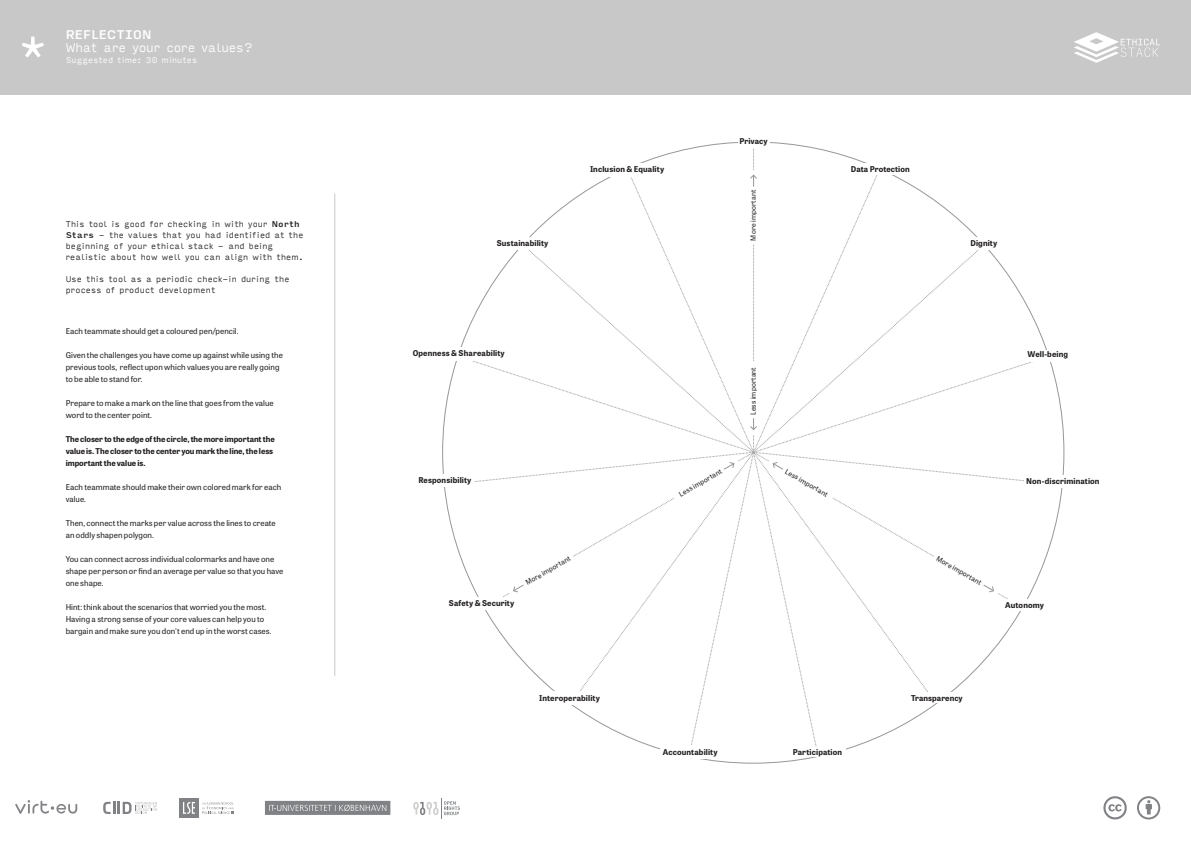
<style>
.page{position:relative;width:1191px;height:842px;background:#fff}
.page>*{position:absolute;margin:0;border:0;box-sizing:border-box;transform-origin:0 0}
.t1{font:300 12px "Input Sans";letter-spacing:-.015em;color:#fff}
.t2{font:500 12px "Input Sans";letter-spacing:-.015em;color:#fff}
.t3{font:8px/12px "Tablet Gothic";letter-spacing:.005em;color:#231f20}
.t4{font:700 8px/12px "Tablet Gothic";letter-spacing:.01em;color:#231f20}
.t5{font:300 8px/11px "Input Sans";letter-spacing:.015em;color:#231f20}
.t6{font:300 8px "Input Sans";letter-spacing:.005em;color:#fff}
.t7{font:7px "Tablet Gothic";letter-spacing:.02em;color:#231f20}
.s1{font-weight:500}
</style>
<div class="page">
<div style="left:0;top:0;width:1191px;height:95px;background:#c9c8c8"></div>
<svg style="left:1074px;top:32px;width:86px;height:31px"></svg>
<svg style="left:22px;top:37px;width:22px;height:21px"></svg>
<svg style="left:1103px;top:796px;width:23px;height:23px"></svg>
<svg style="left:15px;top:800px;width:62px;height:14px"></svg>
<div style="left:179px;top:798px;width:20px;height:19px;background:#808285"></div>
<svg style="left:183px;top:802px;width:12px;height:12px"></svg>
<svg style="left:202px;top:802px;width:31px;height:12px"></svg>
<svg style="left:265px;top:801px;width:125px;height:14px;background:#8d8f92"></svg>
<svg style="left:103px;top:802px;width:54px;height:12px"></svg>
<svg style="left:1137px;top:796px;width:23px;height:23px"></svg>
<svg style="left:445px;top:142px;width:617px;height:608px"></svg>
<hr style="left:334px;top:193px;width:1px;height:483px;background:#c9c8c8">
<svg style="left:413px;top:798px;width:47px;height:21px"></svg>
<h1 class="t2" style="left:66px;top:28px;width:88px">REFLECTION</h1>
<h1 class="t1" style="left:66px;top:41px;width:190px">What are your core values?</h1>
<p class="t6" style="left:66px;top:56px;width:133px">Suggested time: 30 minutes</p>
<p class="t5" style="left:66px;top:219px;width:239px">This tool is good for checking in with your <span class="s1">North Stars</span> - the values that you had identified at the beginning of your ethical stack - and being realistic about how well you can align with them.</p>
<p class="t5" style="left:66px;top:274px;width:225px">Use this tool as a periodic check-in during the process of product development</p>
<p class="t3" style="left:66px;top:325px;width:174px">Each teammate should get a coloured pen/pencil.</p>
<p class="t3" style="left:66px;top:349px;width:219px">Given the challenges you have come up against while using the previous tools, reflect upon which values you are really going to be able to stand for.</p>
<p class="t3" style="left:66px;top:397px;width:210px">Prepare to make a mark on the line that goes from the value word to the center point.</p>
<p class="t4" style="left:66px;top:433px;width:211px">The closer to the edge of the circle, the more important the value is. The closer to the center you mark the line, the less important the value is.</p>
<p class="t3" style="left:66px;top:481px;width:217px">Each teammate should make their own colored mark for each value.</p>
<p class="t3" style="left:66px;top:517px;width:212px">Then, connect the marks per value across the lines to create an oddly shapen polygon.</p>
<p class="t3" style="left:66px;top:553px;width:219px">You can connect across individual colormarks and have one shape per person or find an average per value so that you have one shape.</p>
<p class="t3" style="left:66px;top:601px;width:207px">Hint: think about the scenarios that worried you the most.<br>Having a strong sense of your core values can help you to bargain and make sure you don't end up in the worst cases.</p>
<p class="t4" style="left:497px;top:237px;width:53px">Sustainability</p>
<p class="t4" style="left:590px;top:163px;width:76px">Inclusion &amp; Equality</p>
<p class="t4" style="left:739px;top:135px;width:30px">Privacy</p>
<p class="t7" style="left:748px;top:241px;width:52px;rotate:-90deg">More important</p>
<p class="t4" style="left:851px;top:163px;width:60px">Data Protection</p>
<p class="t4" style="left:970px;top:237px;width:28px">Dignity</p>
<p class="t4" style="left:413px;top:347px;width:94px">Openness &amp; Shareability</p>
<p class="t4" style="left:1027px;top:348px;width:42px">Well-being</p>
<p class="t7" style="left:748px;top:415px;width:50px;rotate:-90deg">Less important</p>
<p class="t4" style="left:418px;top:474px;width:55px">Responsibility</p>
<p class="t7" style="left:677px;top:490px;width:50px;rotate:-30deg">Less important</p>
<p class="t7" style="left:788px;top:466px;width:50px;rotate:30deg">Less important</p>
<p class="t4" style="left:1026px;top:475px;width:75px">Non-discrimination</p>
<p class="t7" style="left:524px;top:579px;width:52px;rotate:-30deg">More important</p>
<p class="t7" style="left:939px;top:554px;width:52px;rotate:30deg">More important</p>
<p class="t4" style="left:449px;top:597px;width:67px">Safety &amp; Security</p>
<p class="t4" style="left:1005px;top:599px;width:40px">Autonomy</p>
<p class="t4" style="left:539px;top:691px;width:62px">Interoperability</p>
<p class="t4" style="left:911px;top:691px;width:53px">Transparency</p>
<p class="t4" style="left:663px;top:746px;width:56px">Accountability</p>
<p class="t4" style="left:792px;top:746px;width:51px">Participation</p>
</div>
